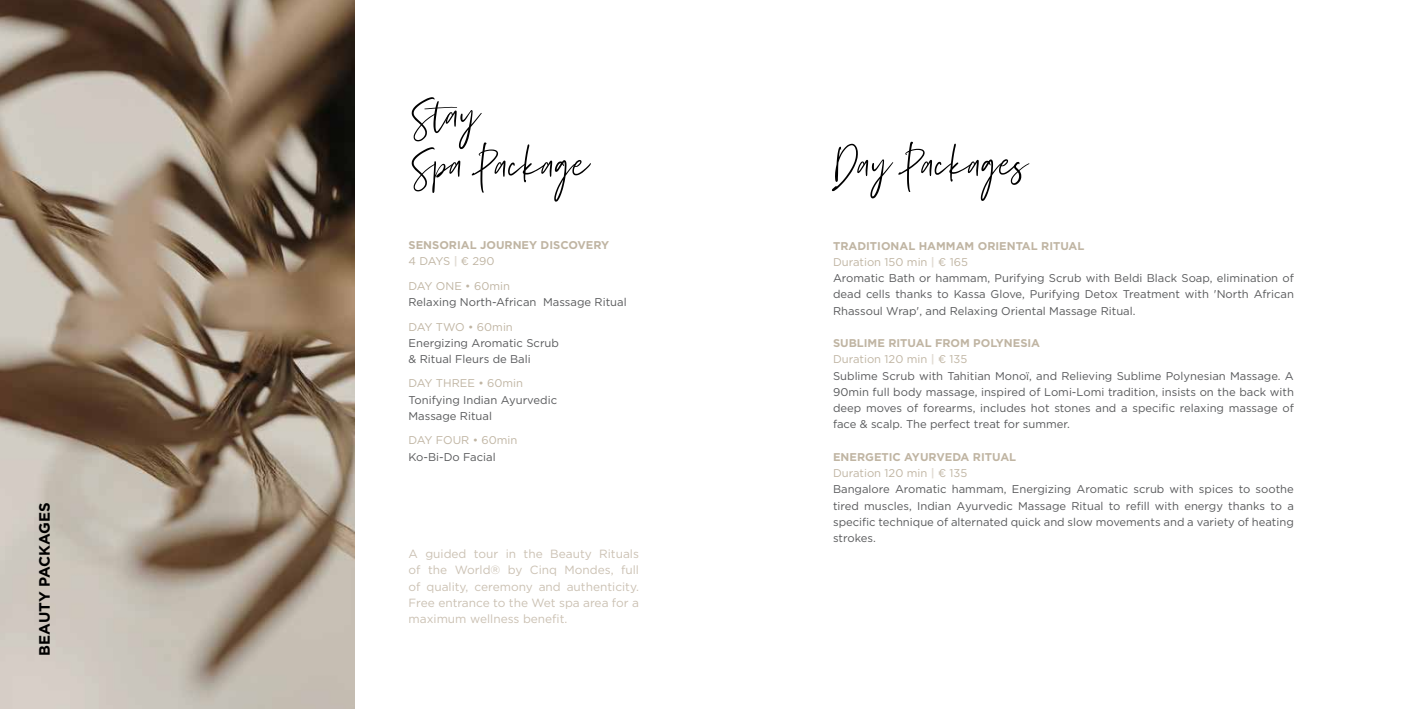
<style>
.page{position:relative;width:1418px;height:709px;background:#fff}
.page>*{position:absolute;margin:0;border:0;box-sizing:border-box;transform-origin:0 0}
.t1{font:51.25px/50px "Silver South Script Alt";color:#000}
.t2{font:700 15px "Gotham Greek";color:#000}
.t3{font:11.88px/16.2px "Gotham Greek";color:#cbc1b3;text-align:justify}
.t4{font:11.25px/16.2px "Gotham Greek";color:#58595b}
.t5{font:11.25px "Gotham Greek";color:#c0b5a3}
.t6{font:700 11.25px/16.2px "Gotham Greek";color:#c0b5a3}
.s1{font-weight:400}
.s2{color:#e2dcd4}
.s3{font-weight:700;color:#c0b5a3}
.s4{color:#c0b5a3}
.s5{font-weight:700;color:#e2dcd4}
</style>
<div class="page">
<img style="left:0;top:0;width:354px;height:709px">
<h2 class="t2" style="left:36px;top:656px;width:155px;rotate:-90deg">BEAUTY PACKAGES</h2>
<h1 class="t1" style="left:408px;top:93px;width:182px">Stay<br>Spa Package</h1>
<p class="t6" style="left:408px;top:237px;width:202px">SENSORIAL JOURNEY DISCOVERY<br><span class="s1">4 DAYS</span> <span class="s2">|</span> <span class="s1">€ 290</span></p>
<p class="t5" style="left:408px;top:280px;width:103px">DAY ONE • 60min</p>
<p class="t4" style="left:408px;top:294px;width:220px">Relaxing North-African Massage Ritual</p>
<p class="t5" style="left:408px;top:320px;width:106px">DAY TWO • 60min</p>
<p class="t4" style="left:408px;top:334px;width:152px">Energizing Aromatic Scrub &amp; Ritual Fleurs de Bali</p>
<p class="t5" style="left:408px;top:377px;width:116px">DAY THREE • 60min</p>
<p class="t4" style="left:408px;top:391px;width:150px">Tonifying Indian Ayurvedic<br>Massage Ritual</p>
<p class="t5" style="left:408px;top:434px;width:110px">DAY FOUR • 60min</p>
<p class="t4" style="left:408px;top:448px;width:89px">Ko-Bi-Do Facial</p>
<p class="t3" style="left:408px;top:545px;width:232px">A guided tour in the Beauty Rituals of the World® by Cinq Mondes, full of quality, ceremony and authenticity.<br>Free entrance to the Wet spa area for a maximum wellness benefit.</p>
<h1 class="t1" style="left:833px;top:142px;width:197px">Day Packages</h1>
<p class="t4" style="left:833px;top:237px;width:462px"><span class="s3">TRADITIONAL HAMMAM ORIENTAL RITUAL<br></span><span class="s4">Duration 150 min</span> <span class="s5">|</span> <span class="s4">€ 165<br></span>Aromatic Bath or hammam, Purifying Scrub with Beldi Black Soap, elimination of dead cells thanks to Kassa Glove, Purifying Detox Treatment with 'North African Rhassoul Wrap', and Relaxing Oriental Massage Ritual.</p>
<p class="t4" style="left:833px;top:335px;width:462px"><span class="s3">SUBLIME RITUAL FROM POLYNESIA<br></span><span class="s4">Duration 120 min</span> <span class="s5">|</span> <span class="s4">€ 135<br></span>Sublime Scrub with Tahitian Monoï, and Relieving Sublime Polynesian Massage. A 90min full body massage, inspired of Lomi-Lomi tradition, insists on the back with deep moves of forearms, includes hot stones and a specific relaxing massage of face &amp; scalp. The perfect treat for summer.</p>
<p class="t4" style="left:833px;top:448px;width:462px"><span class="s3">ENERGETIC AYURVEDA RITUAL<br></span><span class="s4">Duration 120 min</span> <span class="s5">|</span> <span class="s4">€ 135<br></span>Bangalore Aromatic hammam, Energizing Aromatic scrub with spices to soothe tired muscles, Indian Ayurvedic Massage Ritual to refill with energy thanks to a specific technique of alternated quick and slow movements and a variety of heating strokes.</p>
</div>
